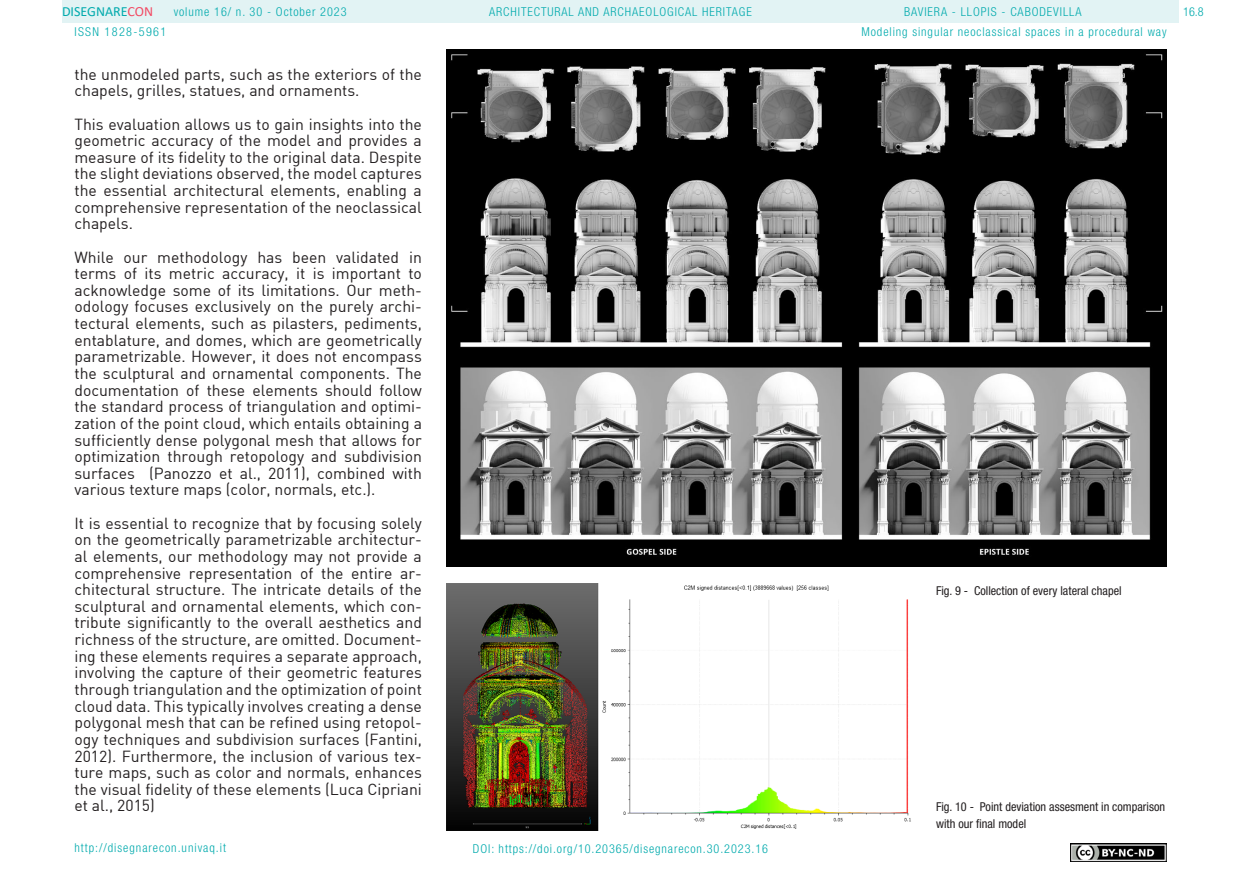
<style>
.page{position:relative;width:1241px;height:893px;background:#fff}
.page>*{position:absolute;margin:0;border:0;box-sizing:border-box;transform-origin:0 0}
.t1{font:15.75px/16.6px "DIN";color:#231f20;text-align:justify}
.t2{font:14px "Calibri";color:#00aaad}
.t3{font:300 condensed 12.25px "Helvetica Neue LT Std";letter-spacing:.075em;color:#00aaad}
.t4{font:condensed 12.25px/16.6px "Helvetica Neue LT Std";color:#231f20}
.t5{font:300 condensed 12.25px "Helvetica Neue LT Std";letter-spacing:.11em;color:#00aaad}
.s1{color:#f24862}
</style>
<div class="page">
<div style="left:62px;top:0;width:1116px;height:23px;background:#e2f3f4"></div>
<img style="left:1070px;top:843px;width:96px;height:18px">
<img style="left:446px;top:584px;width:465px;height:247px">
<img style="left:446px;top:50px;width:720px;height:517px">
<p class="t2" style="left:62px;top:2px;width:93px">DISEGNARE<span class="s1">CON</span></p>
<p class="t3" style="left:903px;top:5px;width:179px">BAVIERA - LLOPIS - CABODEVILLA</p>
<p class="t3" style="left:174px;top:5px;width:174px">volume 16/ n. 30 - October 2023</p>
<p class="t3" style="left:489px;top:5px;width:264px">ARCHITECTURAL AND ARCHAEOLOGICAL HERITAGE</p>
<p class="t5" style="left:74px;top:24px;width:93px">ISSN 1828-5961</p>
<p class="t1" style="left:74px;top:65px;width:349px">the unmodeled parts, such as the exteriors of the chapels, grilles, statues, and ornaments.</p>
<p class="t1" style="left:74px;top:115px;width:349px">This evaluation allows us to gain insights into the geometric accuracy of the model and provides a measure of its fidelity to the original data. Despite the slight deviations observed, the model captures the essential architectural elements, enabling a comprehensive representation of the neoclassical chapels.</p>
<p class="t1" style="left:74px;top:248px;width:349px">While our methodology has been validated in terms of its metric accuracy, it is important to acknowledge some of its limitations. Our meth&shy;odology focuses exclusively on the purely archi&shy;tectural elements, such as pilasters, pediments, entablature, and domes, which are geometrically parametrizable. However, it does not encompass the sculptural and ornamental components. The documentation of these elements should follow the standard process of triangulation and optimi&shy;zation of the point cloud, which entails obtaining a sufficiently dense polygonal mesh that allows for optimization through retopology and subdivision surfaces (Panozzo et al., 2011), combined with various texture maps (color, normals, etc.).</p>
<p class="t1" style="left:74px;top:514px;width:349px">It is essential to recognize that by focusing solely on the geometrically parametrizable architectur&shy;al elements, our methodology may not provide a comprehensive representation of the entire ar&shy;chitectural structure. The intricate details of the sculptural and ornamental elements, which con&shy;tribute significantly to the overall aesthetics and richness of the structure, are omitted. Document&shy;ing these elements requires a separate approach, involving the capture of their geometric features through triangulation and the optimization of point cloud data. This typically involves creating a dense polygonal mesh that can be refined using retopol&shy;ogy techniques and subdivision surfaces (Fantini, 2012). Furthermore, the inclusion of various tex&shy;ture maps, such as color and normals, enhances the visual fidelity of these elements (Luca Cipriani et al., 2015)</p>
<p class="t3" style="left:74px;top:841px;width:153px">http://disegnarecon.univaq.it</p>
<p class="t3" style="left:473px;top:842px;width:296px">DOI: https://doi.org/10.20365/disegnarecon.30.2023.16</p>
<p class="t3" style="left:861px;top:25px;width:306px">Modeling singular neoclassical spaces in a procedural way</p>
<p class="t4" style="left:936px;top:582px;width:187px">Fig. 9 - Collection of every lateral chapel</p>
<p class="t4" style="left:936px;top:798px;width:230px">Fig. 10 - Point deviation assesment in comparison with our final model</p>
<p class="t3" style="left:1182px;top:5px;width:22px">16.8</p>
</div>
